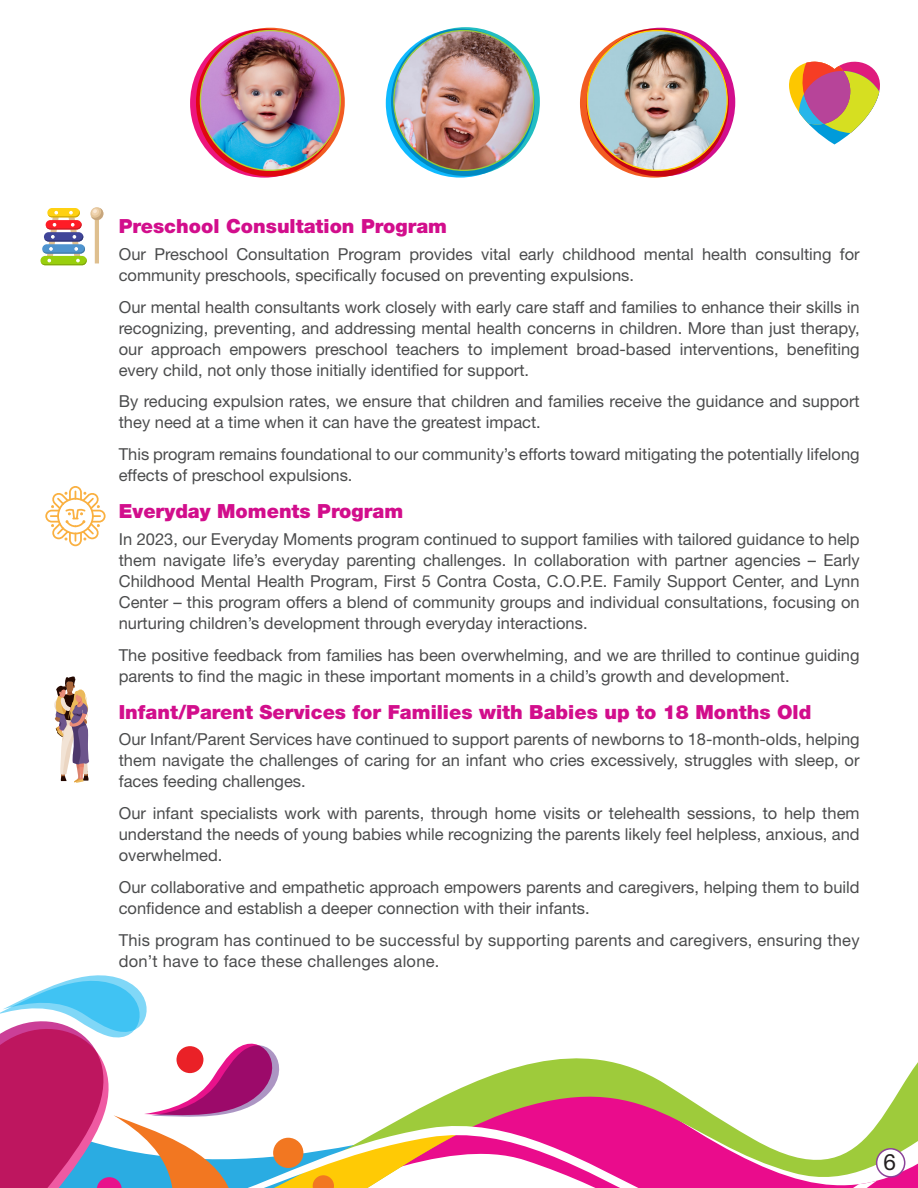
<style>
.page{position:relative;width:918px;height:1188px;background:#fff}
.page>*{position:absolute;margin:0;border:0;box-sizing:border-box;transform-origin:0 0}
.t1{font:22.5px "Helvetica Neue LT Std";color:#231f20}
.t2{font:900 19.5px "Helvetica Neue LT Std";color:#d20e8c}
.t3{font:16.5px/21px "Helvetica Neue LT Std";color:#4b4c4d}
</style>
<div class="page">
<svg style="left:463px;top:1058px;width:455px;height:130px"></svg>
<svg style="left:463px;top:1115px;width:414px;height:73px"></svg>
<svg style="left:0;top:975px;width:463px;height:213px"></svg>
<svg style="left:45px;top:486px;width:61px;height:60px"></svg>
<svg style="left:41px;top:207px;width:62px;height:59px"></svg>
<div style="left:877px;top:1149px;width:28px;height:28px;background:#fff;border-radius:50%"></div>
<div style="left:876px;top:1148px;width:29px;height:30px;border:2px solid #8b4399;border-radius:50%"></div>
<svg style="left:54px;top:676px;width:36px;height:107px"></svg>
<svg style="left:789px;top:61px;width:91px;height:83px"></svg>
<div style="left:580px;top:29px;width:149px;height:149px;background:#f25c21;border-radius:50%"></div>
<svg style="left:586px;top:28px;width:149px;height:149px"></svg>
<svg style="left:190px;top:29px;width:149px;height:149px"></svg>
<svg style="left:196px;top:28px;width:149px;height:149px"></svg>
<svg style="left:386px;top:29px;width:149px;height:149px"></svg>
<svg style="left:391px;top:27px;width:149px;height:149px"></svg>
<img style="left:394px;top:31px;width:140px;height:139px;border-radius:70px">
<img style="left:200px;top:31px;width:140px;height:139px;border-radius:70px">
<img style="left:587px;top:31px;width:140px;height:139px;border-radius:70px">
<p class="t2" style="left:119px;top:215px;width:330px">Preschool Consultation Program</p>
<p class="t3" style="left:119px;top:243px;width:742px">Our Preschool Consultation Program provides vital early childhood mental health consulting for community preschools, specifically focused on preventing expulsions.</p>
<p class="t3" style="left:119px;top:296px;width:742px;text-align:justify">Our mental health consultants work closely with early care staff and families to enhance their skills in recognizing, preventing, and addressing mental health concerns in children. More than just therapy, our approach empowers preschool teachers to implement broad-based interventions, benefiting every child, not only those initially identified for support.</p>
<p class="t3" style="left:119px;top:391px;width:742px">By reducing expulsion rates, we ensure that children and families receive the guidance and support they need at a time when it can have the greatest impact.</p>
<p class="t3" style="left:119px;top:444px;width:742px">This program remains foundational to our community’s efforts toward mitigating the potentially lifelong effects of preschool expulsions.</p>
<p class="t2" style="left:119px;top:500px;width:286px">Everyday Moments Program</p>
<p class="t3" style="left:119px;top:528px;width:742px;text-align:justify">In 2023, our Everyday Moments program continued to support families with tailored guidance to help them navigate life’s everyday parenting challenges. In collaboration with partner agencies – Early Childhood Mental Health Program, First 5 Contra Costa, C.O.P.E. Family Support Center, and Lynn Center – this program offers a blend of community groups and individual consultations, focusing on nurturing children’s development through everyday interactions.</p>
<p class="t3" style="left:119px;top:644px;width:742px">The positive feedback from families has been overwhelming, and we are thrilled to continue guiding parents to find the magic in these important moments in a child’s growth and development.</p>
<p class="t2" style="left:119px;top:700px;width:694px">Infant/Parent Services for Families with Babies up to 18 Months Old</p>
<p class="t3" style="left:119px;top:729px;width:742px;text-align:justify">Our Infant/Parent Services have continued to support parents of newborns to 18-month-olds, helping them navigate the challenges of caring for an infant who cries excessively, struggles with sleep, or faces feeding challenges.</p>
<p class="t3" style="left:119px;top:802px;width:742px;text-align:justify">Our infant specialists work with parents, through home visits or telehealth sessions, to help them understand the needs of young babies while recognizing the parents likely feel helpless, anxious, and overwhelmed.</p>
<p class="t3" style="left:119px;top:876px;width:742px">Our collaborative and empathetic approach empowers parents and caregivers, helping them to build confidence and establish a deeper connection with their infants.</p>
<p class="t3" style="left:119px;top:929px;width:742px">This program has continued to be successful by supporting parents and caregivers, ensuring they don’t have to face these challenges alone.</p>
<p class="t1" style="left:883px;top:1149px;width:14px">6</p>
</div>
